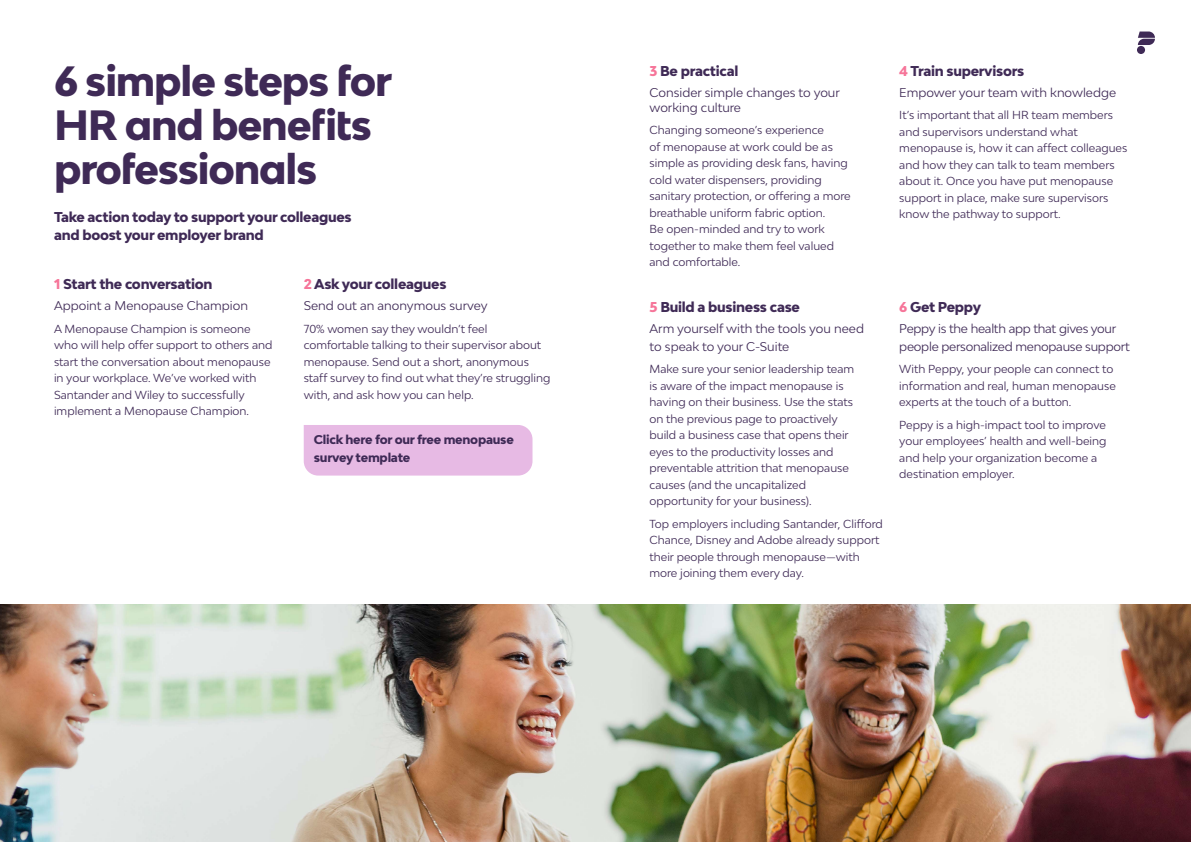
<style>
.page{position:relative;width:1191px;height:842px;background:#fff}
.page>*{position:absolute;margin:0;border:0;box-sizing:border-box;transform-origin:0 0}
.t1{font:800 40px/44px "Bw Modelica SS01";letter-spacing:-.03em;color:#3f2a56}
.t2{font:800 13.5px/18px "Bw Modelica";letter-spacing:-.02em;color:#3f2a56}
.t3{font:12px/15px "Bw Modelica";color:#3f2a56}
.t4{font:12px/18px "Bw Modelica";letter-spacing:-.02em;color:#3f2a56}
.t5{font:800 12px/18px "Bw Modelica";letter-spacing:-.02em;color:#3f2a56}
.t6{font:11px/16.5px "Bw Modelica";color:#3f2a56}
.s1{color:#f67599}
</style>
<div class="page">
<img style="left:0;top:605px;width:1191px;height:237px">
<div style="left:304px;top:425px;width:228px;height:51px;background:#e7bae4"></div>
<svg style="left:1137px;top:32px;width:18px;height:13px"></svg>
<div style="left:1137px;top:46px;width:8px;height:8px;background:#3f2a56;border-radius:50%"></div>
<h1 class="t1" style="left:54px;top:59px;width:340px">6 simple steps for<br>HR and benefits professionals</h1>
<p class="t2" style="left:54px;top:208px;width:299px">Take action today to support your colleagues and boost your employer brand</p>
<p class="t2" style="left:54px;top:275px;width:160px"><span class="s1">1</span> Start the conversation</p>
<p class="t3" style="left:54px;top:298px;width:195px">Appoint a Menopause Champion</p>
<p class="t6" style="left:54px;top:320px;width:220px">A Menopause Champion is someone who will help offer support to others and start the conversation about menopause in your workplace. We’ve worked with Santander and Wiley to successfully implement a Menopause Champion.</p>
<p class="t2" style="left:304px;top:275px;width:144px"><span class="s1">2</span> Ask your colleagues</p>
<p class="t3" style="left:304px;top:298px;width:185px">Send out an anonymous survey</p>
<p class="t6" style="left:304px;top:320px;width:248px">70% women say they wouldn’t feel comfortable talking to their supervisor about menopause. Send out a short, anonymous staff survey to find out what they’re struggling with, and ask how you can help.</p>
<p class="t5" style="left:314px;top:431px;width:202px">Click here for our free menopause survey template</p>
<p class="t2" style="left:649px;top:61px;width:90px"><span class="s1">3</span> Be practical</p>
<p class="t3" style="left:649px;top:85px;width:192px">Consider simple changes to your working culture</p>
<p class="t6" style="left:649px;top:122px;width:203px">Changing someone’s experience<br>of menopause at work could be as simple as providing desk fans, having cold water dispensers, providing sanitary protection, or offering a more breathable uniform fabric option.<br>Be open-minded and try to work together to make them feel valued and comfortable.</p>
<p class="t2" style="left:649px;top:297px;width:152px"><span class="s1">5</span> Build a business case</p>
<p class="t3" style="left:649px;top:319px;width:216px;line-height:18px">Arm yourself with the tools you need to speak to your C-Suite</p>
<p class="t6" style="left:649px;top:361px;width:206px">Make sure your senior leadership team is aware of the impact menopause is having on their business. Use the stats on the previous page to proactively build a business case that opens their eyes to the productivity losses and preventable attrition that menopause causes (and the uncapitalized opportunity for your business).</p>
<p class="t6" style="left:649px;top:515px;width:235px">Top employers including Santander, Clifford Chance, Disney and Adobe already support their people through menopause—with more joining them every day.</p>
<p class="t2" style="left:899px;top:61px;width:127px"><span class="s1">4</span> Train supervisors</p>
<p class="t3" style="left:899px;top:85px;width:218px">Empower your team with knowledge</p>
<p class="t6" style="left:899px;top:107px;width:229px">It’s important that all HR team members and supervisors understand what menopause is, how it can affect colleagues and how they can talk to team members about it. Once you have put menopause support in place, make sure supervisors know the pathway to support.</p>
<p class="t2" style="left:899px;top:297px;width:83px"><span class="s1">6</span> Get Peppy</p>
<p class="t4" style="left:899px;top:319px;width:232px">Peppy is the health app that gives your people personalized menopause support</p>
<p class="t6" style="left:899px;top:361px;width:218px">With Peppy, your people can connect to information and real, human menopause experts at the touch of a button.</p>
<p class="t6" style="left:899px;top:416px;width:209px">Peppy is a high-impact tool to improve your employees’ health and well-being and help your organization become a destination employer.</p>
</div>
